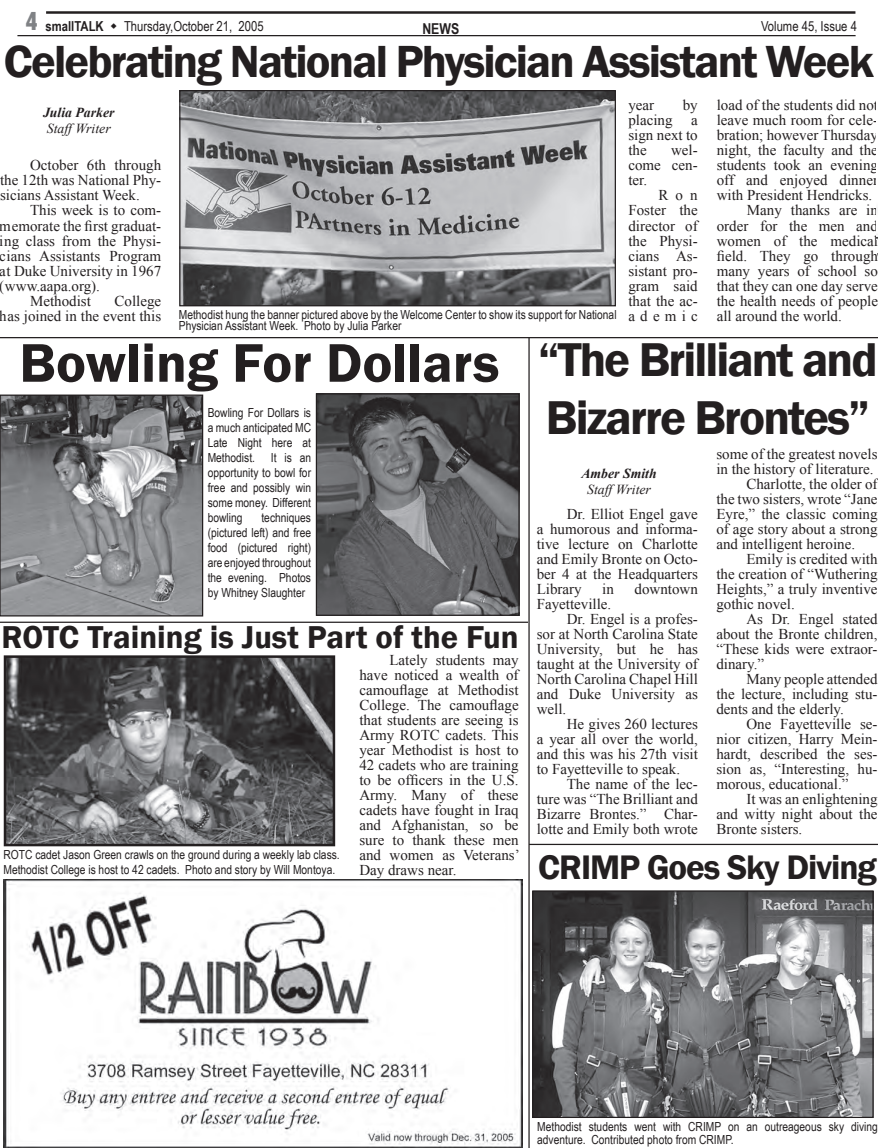
<style>
.page{position:relative;width:878px;height:1148px;background:#fff}
.page>*{position:absolute;margin:0;border:0;box-sizing:border-box;transform-origin:0 0}
.t1{font:600 56.25px "Franklin Gothic";color:#231f20}
.t2{font:600 48.75px/57.5px "Franklin Gothic";letter-spacing:-.04em;color:#231f20}
.t3{font:600 46.25px "Franklin Gothic";letter-spacing:-.04em;color:#231f20}
.t4{font:600 35px "Franklin Gothic";letter-spacing:-.03em;color:#231f20}
.t5{font:600 32.5px "Franklin Gothic";color:#231f20}
.t6{font:15px/15px "Times New Roman";color:#231f20;text-align:justify}
.t7{font:700 15px "Arial Narrow";color:#231f20}
.t8{font:13.75px "Arial Narrow";color:#231f20}
.t9{font:italic 700 13.75px/16.2px "Times New Roman";color:#231f20}
.t10{font:italic 13.75px/16.2px "Times New Roman";color:#231f20;text-align:center}
.t11{font:700 13.75px "Arial Narrow";color:#231f20}
.t12{font:12.5px/15px "Arial Narrow";color:#231f20;text-align:justify}
.s1{font-family:"Tw Cen";font-weight:800;font-stretch:condensed;font-size:27.5px;color:#808285}
.s2{font-weight:400}
.s3{font-weight:700}
</style>
<div class="page">
<hr style="left:17px;top:35px;width:838px;height:1px;background:#231f20">
<hr style="left:46px;top:11px;width:809px;height:3px;background:#231f20">
<img style="left:4px;top:879px;width:519px;height:269px">
<img style="left:534px;top:892px;width:337px;height:224px">
<div style="left:532px;top:890px;width:341px;height:228px;border:1px solid #231f20"></div>
<hr style="left:528px;top:338px;width:1px;height:810px;background:#231f20">
<hr style="left:529px;top:843px;width:349px;height:2px;background:#231f20">
<hr style="left:0;top:337px;width:878px;height:1px;background:#231f20">
<img style="left:181px;top:92px;width:433px;height:212px">
<div style="left:179px;top:90px;width:437px;height:216px;border:1px solid #231f20"></div>
<img style="left:2px;top:396px;width:199px;height:218px">
<div style="left:0;top:394px;width:203px;height:222px;border:1px solid #231f20"></div>
<img style="left:318px;top:395px;width:199px;height:219px">
<div style="left:316px;top:393px;width:203px;height:223px;border:1px solid #231f20"></div>
<hr style="left:0;top:621px;width:528px;height:2px;background:#231f20">
<img style="left:7px;top:658px;width:325px;height:185px">
<div style="left:4px;top:655px;width:331px;height:191px;border:2px solid #231f20"></div>
<img style="left:876px;top:208px;width:2px;height:31px">
<p class="t11" style="left:25px;top:15px;width:80px"><span class="s1">4</span> smallTALK</p>
<p class="t8" style="left:124px;top:16px;width:141px">Thursday,October 21, 2005</p>
<p class="t7" style="left:422px;top:17px;width:38px">NEWS</p>
<p class="t8" style="left:761px;top:16px;width:97px">Volume 45, Issue 4</p>
<p class="t3" style="left:4px;top:33px;width:871px">Celebrating National Physician Assistant Week</p>
<p class="t9" style="left:43px;top:104px;width:73px">Julia Parker<br><span class="s2">Staff Writer</span></p>
<p class="t6" style="left:30px;top:158px;width:133px">October 6th through</p>
<p class="t6" style="left:0;top:173px;width:163px">the 12th was National Phy-</p>
<p class="t6" style="left:0;top:188px;width:141px">sicians Assistant Week.</p>
<p class="t6" style="left:30px;top:203px;width:133px">This week is to com-</p>
<p class="t6" style="left:0;top:218px;width:163px">memorate the first graduat-</p>
<p class="t6" style="left:0;top:233px;width:163px">ing class from the Physi-</p>
<p class="t6" style="left:0;top:248px;width:163px">cians Assistants Program</p>
<p class="t6" style="left:0;top:263px;width:163px">at Duke University in 1967</p>
<p class="t6" style="left:0;top:278px;width:101px">(www.aapa.org).</p>
<p class="t6" style="left:30px;top:293px;width:62px">Methodist</p>
<p class="t6" style="left:628px;top:98px;width:71px;text-indent:54px">by placing a sign next to the</p>
<p class="t6" style="left:716px;top:98px;width:163px">load of the students did not</p>
<p class="t6" style="left:716px;top:113px;width:163px">leave much room for cele-</p>
<p class="t6" style="left:716px;top:128px;width:163px">bration; however Thursday</p>
<p class="t6" style="left:716px;top:143px;width:163px">night, the faculty and the</p>
<p class="t6" style="left:716px;top:158px;width:163px">students took an evening</p>
<p class="t6" style="left:716px;top:173px;width:163px">off and enjoyed dinner</p>
<p class="t6" style="left:716px;top:188px;width:157px">with President Hendricks.</p>
<p class="t6" style="left:746px;top:203px;width:133px">Many thanks are in</p>
<p class="t6" style="left:716px;top:218px;width:163px">order for the men and</p>
<p class="t6" style="left:716px;top:233px;width:163px">women of the medical</p>
<p class="t6" style="left:716px;top:248px;width:163px">field. They go through</p>
<p class="t6" style="left:716px;top:263px;width:163px">many years of school so</p>
<p class="t6" style="left:716px;top:278px;width:163px">that they can one day serve</p>
<p class="t6" style="left:716px;top:293px;width:163px">the health needs of people</p>
<p class="t6" style="left:628px;top:98px;width:27px">year</p>
<p class="t6" style="left:671px;top:143px;width:28px">wel-</p>
<p class="t6" style="left:628px;top:158px;width:71px">come cen-</p>
<p class="t6" style="left:628px;top:173px;width:20px">ter.</p>
<p class="t6" style="left:658px;top:188px;width:41px">Ron</p>
<p class="t6" style="left:628px;top:203px;width:71px">Foster the</p>
<p class="t6" style="left:628px;top:218px;width:71px">director of</p>
<p class="t6" style="left:628px;top:233px;width:71px">the Physi-</p>
<p class="t6" style="left:628px;top:248px;width:71px">cians As-</p>
<p class="t6" style="left:628px;top:263px;width:71px">sistant pro-</p>
<p class="t6" style="left:628px;top:278px;width:71px">gram said</p>
<p class="t6" style="left:628px;top:293px;width:71px">that the ac-</p>
<p class="t6" style="left:628px;top:308px;width:71px">ademic</p>
<p class="t6" style="left:0;top:293px;width:163px;text-align:right">College<br>has joined in the event this</p>
<p class="t12" style="left:179px;top:307px;width:439px">Methodist hung the banner pictured above by the Welcome Center to show its support for National</p>
<p class="t6" style="left:716px;top:308px;width:126px">all around the world.</p>
<p class="t12" style="left:179px;top:318px;width:224px">Physician Assistant Week. Photo by Julia Parker</p>
<p class="t1" style="left:19px;top:328px;width:481px">Bowling For Dollars</p>
<p class="t12" style="left:208px;top:404px;width:105px">Bowling For Dollars is a much anticipated MC Late Night here at Methodist.</p>
<p class="t2" style="left:538px;top:332px;width:341px">“The Brilliant and<br>Bizarre Brontes”</p>
<p class="t10" style="left:581px;top:464px;width:77px"><span class="s3">Amber Smith<br></span>Staff Writer</p>
<p class="t6" style="left:716px;top:446px;width:163px">some of the greatest novels</p>
<p class="t6" style="left:716px;top:461px;width:159px">in the history of literature.</p>
<p class="t6" style="left:746px;top:476px;width:133px">Charlotte, the older of</p>
<p class="t6" style="left:716px;top:491px;width:163px">the two sisters, wrote “Jane</p>
<p class="t6" style="left:716px;top:506px;width:163px">Eyre,” the classic coming</p>
<p class="t6" style="left:716px;top:521px;width:163px">of age story about a strong</p>
<p class="t6" style="left:716px;top:536px;width:140px">and intelligent heroine.</p>
<p class="t6" style="left:746px;top:551px;width:133px">Emily is credited with</p>
<p class="t6" style="left:716px;top:566px;width:163px">the creation of “Wuthering</p>
<p class="t6" style="left:716px;top:581px;width:163px">Heights,” a truly inventive</p>
<p class="t6" style="left:716px;top:596px;width:80px">gothic novel.</p>
<p class="t6" style="left:746px;top:611px;width:133px">As Dr. Engel stated</p>
<p class="t6" style="left:716px;top:626px;width:163px">about the Bronte children,</p>
<p class="t6" style="left:716px;top:641px;width:163px">“These kids were extraor-</p>
<p class="t6" style="left:716px;top:656px;width:49px">dinary.”</p>
<p class="t6" style="left:746px;top:671px;width:133px">Many people attended</p>
<p class="t6" style="left:716px;top:686px;width:163px">the lecture, including stu-</p>
<p class="t6" style="left:716px;top:701px;width:129px">dents and the elderly.</p>
<p class="t6" style="left:746px;top:716px;width:133px">One Fayetteville se-</p>
<p class="t6" style="left:716px;top:731px;width:163px">nior citizen, Harry Mein-</p>
<p class="t6" style="left:716px;top:746px;width:163px">hardt, described the ses-</p>
<p class="t6" style="left:716px;top:761px;width:163px">sion as, “Interesting, hu-</p>
<p class="t6" style="left:716px;top:776px;width:134px">morous, educational.”</p>
<p class="t6" style="left:746px;top:791px;width:133px">It was an enlightening</p>
<p class="t6" style="left:716px;top:806px;width:163px">and witty night about the</p>
<p class="t6" style="left:716px;top:821px;width:87px">Bronte sisters.</p>
<p class="t12" style="left:208px;top:449px;width:105px;text-indent:63px">It is an opportunity to bowl for free and possibly win some money. Different bowling</p>
<p class="t6" style="left:536px;top:506px;width:163px;text-indent:30px">Dr. Elliot Engel gave a humorous and informa&shy;tive lecture on Charlotte and Emily Bronte on Octo&shy;ber 4 at the Headquarters Library</p>
<p class="t12" style="left:208px;top:509px;width:105px;text-indent:54px">techniques (pictured left) and free food (pictured right) are enjoyed throughout the evening. Photos by Whitney Slaughter</p>
<p class="t5" style="left:2px;top:617px;width:518px">ROTC Training is Just Part of the Fun</p>
<p class="t6" style="left:602px;top:581px;width:13px">in</p>
<p class="t6" style="left:634px;top:581px;width:65px">downtown</p>
<p class="t6" style="left:536px;top:596px;width:76px">Fayetteville.</p>
<p class="t6" style="left:566px;top:611px;width:133px">Dr. Engel is a profes-</p>
<p class="t6" style="left:536px;top:626px;width:163px">sor at North Carolina State</p>
<p class="t6" style="left:536px;top:641px;width:163px">University, but he has</p>
<p class="t6" style="left:536px;top:656px;width:163px">taught at the University of</p>
<p class="t6" style="left:536px;top:671px;width:163px">North Carolina Chapel Hill</p>
<p class="t6" style="left:536px;top:686px;width:163px">and Duke University as</p>
<p class="t6" style="left:536px;top:701px;width:31px">well.</p>
<p class="t6" style="left:566px;top:716px;width:133px">He gives 260 lectures</p>
<p class="t6" style="left:536px;top:731px;width:163px">a year all over the world,</p>
<p class="t6" style="left:536px;top:746px;width:163px">and this was his 27th visit</p>
<p class="t6" style="left:536px;top:761px;width:145px">to Fayetteville to speak.</p>
<p class="t6" style="left:566px;top:776px;width:133px">The name of the lec-</p>
<p class="t6" style="left:536px;top:791px;width:163px">ture was “The Brilliant and</p>
<p class="t6" style="left:536px;top:806px;width:163px">Bizarre Brontes.” Char-</p>
<p class="t6" style="left:536px;top:821px;width:163px">lotte and Emily both wrote</p>
<p class="t6" style="left:359px;top:651px;width:162px;text-indent:30px">Lately students may have noticed a wealth of camouflage at Methodist College. The camouflage that students are seeing is Army ROTC cadets. This year Methodist is host to 42 cadets who are training to be officers in the U.S.<br>Army. Many of these cadets have fought in Iraq and Afghanistan, so be sure to thank these men and women as Veterans’ Day draws near.</p>
<p class="t12" style="left:3px;top:847px;width:338px">ROTC cadet Jason Green crawls on the ground during a weekly lab class.<br>Methodist College is host to 42 cadets. Photo and story by Will Montoya.</p>
<p class="t4" style="left:538px;top:845px;width:340px">CRIMP Goes Sky Diving</p>
<p class="t12" style="left:537px;top:1120px;width:342px;line-height:12.5px">Methodist students went with CRIMP on an outreageous sky diving adventure. Contributed photo from CRIMP.</p>
</div>
